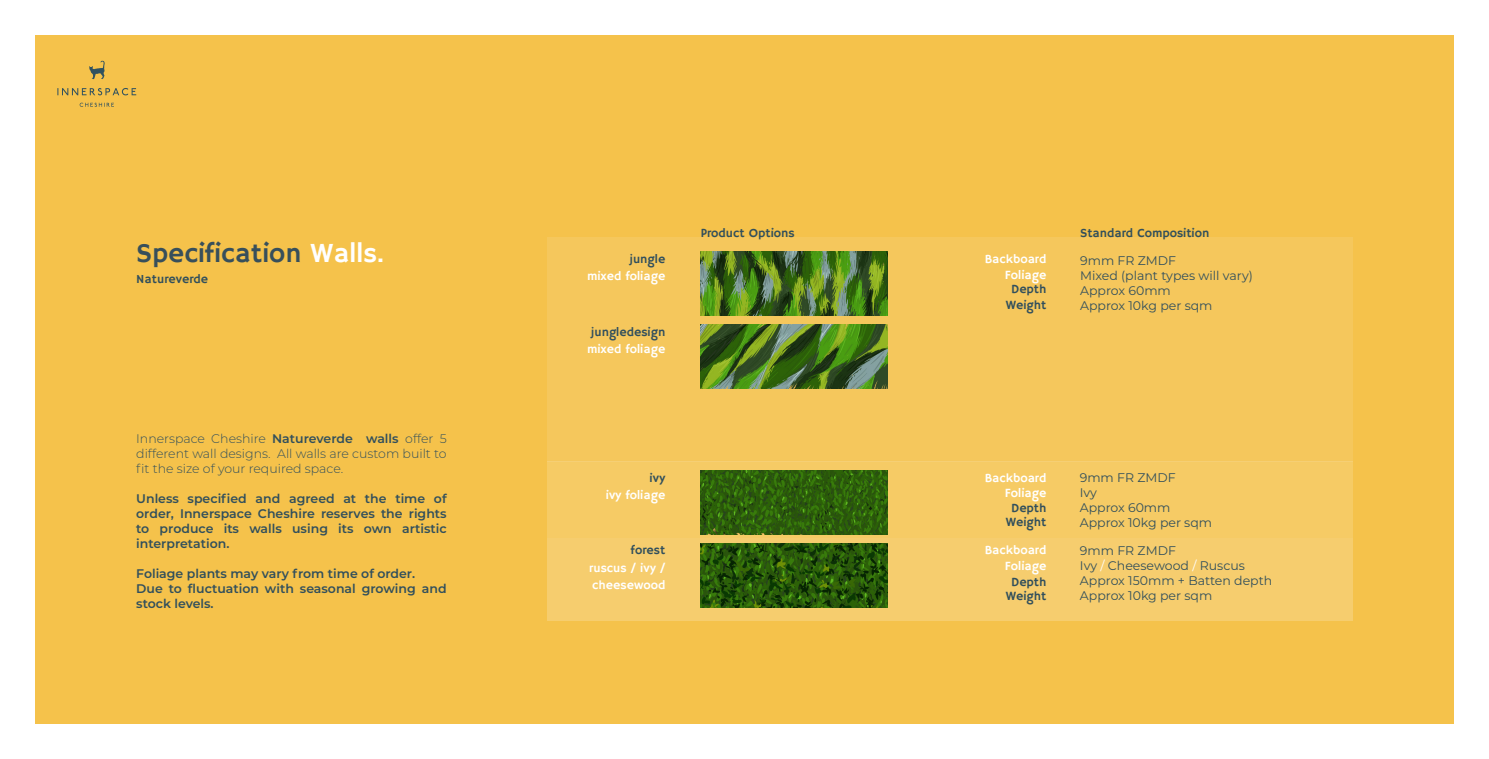
<style>
.page{position:relative;width:1489px;height:759px;background:#fff}
.page>*{position:absolute;margin:0;border:0;box-sizing:border-box;transform-origin:0 0}
.t1{font:27.5px "Hammersmith One";color:#374f5b}
.t2{font:600 12.5px/15px "Montserrat";color:#314f5c;text-align:justify}
.t3{font:12.5px "Montserrat";color:#314f5c}
.t4{font:300 12.5px/15px "Montserrat";color:#314f5c;text-align:justify}
.t5{font:12.5px "Hammersmith One";color:#314f5c}
.t6{font:12.5px/17.5px "Hammersmith One";color:#fff}
.s1{color:#fff}
.s2{font-weight:600}
</style>
<div class="page">
<div style="left:35px;top:35px;width:1418px;height:688px;background:#f5c24b"></div>
<div style="left:547px;top:538px;width:806px;height:83px;background:#f6cd6e"></div>
<div style="left:547px;top:237px;width:806px;height:224px;background:#f5c75c"></div>
<div style="left:547px;top:461px;width:806px;height:77px;background:#f6cb65"></div>
<svg style="left:57px;top:88px;width:79px;height:7px"></svg>
<svg style="left:80px;top:103px;width:34px;height:4px"></svg>
<svg style="left:89px;top:61px;width:16px;height:18px"></svg>
<img style="left:700px;top:251px;width:187px;height:64px">
<img style="left:700px;top:324px;width:187px;height:64px">
<img style="left:700px;top:470px;width:187px;height:64px">
<img style="left:700px;top:543px;width:187px;height:64px">
<p class="t1" style="left:136px;top:237px;width:249px">Specification <span class="s1">Walls.</span></p>
<p class="t5" style="left:136px;top:272px;width:73px">Natureverde</p>
<p class="t4" style="left:136px;top:431px;width:312px">Innerspace Cheshire <span class="s2">Natureverde walls</span> offer 5 different wall designs. All walls are custom built to fit the size of your required space.</p>
<p class="t2" style="left:136px;top:490px;width:312px">Unless specified and agreed at the time of order, Innerspace Cheshire reserves the rights to produce its walls using its own artistic interpretation.</p>
<p class="t2" style="left:136px;top:565px;width:280px">Foliage plants may vary from time of order.</p>
<p class="t2" style="left:136px;top:580px;width:312px">Due to fluctuation with seasonal growing and stock levels.</p>
<p class="t5" style="left:630px;top:251px;width:37px">jungle</p>
<p class="t6" style="left:587px;top:268px;width:80px">mixed foliage</p>
<p class="t5" style="left:591px;top:324px;width:76px">jungledesign</p>
<p class="t6" style="left:587px;top:341px;width:80px">mixed foliage</p>
<p class="t5" style="left:700px;top:225px;width:95px">Product Options</p>
<p class="t5" style="left:649px;top:470px;width:17px">ivy</p>
<p class="t6" style="left:606px;top:486px;width:61px">ivy foliage</p>
<p class="t5" style="left:631px;top:543px;width:36px">forest</p>
<p class="t6" style="left:589px;top:559px;width:78px">ruscus / ivy / cheesewood</p>
<p class="t6" style="left:984px;top:250px;width:63px">Backboard</p>
<p class="t6" style="left:1004px;top:266px;width:43px">Foliage</p>
<p class="t5" style="left:1010px;top:281px;width:37px">Depth</p>
<p class="t5" style="left:1005px;top:297px;width:42px">Weight</p>
<p class="t5" style="left:1080px;top:225px;width:131px">Standard Composition</p>
<p class="t3" style="left:1080px;top:251px;width:97px">9mm FR ZMDF</p>
<p class="t3" style="left:1080px;top:266px;width:174px">Mixed (plant types will vary)</p>
<p class="t3" style="left:1080px;top:281px;width:92px">Approx 60mm</p>
<p class="t3" style="left:1080px;top:296px;width:134px">Approx 10kg per sqm</p>
<p class="t6" style="left:984px;top:469px;width:63px">Backboard</p>
<p class="t6" style="left:1004px;top:484px;width:43px">Foliage</p>
<p class="t5" style="left:1010px;top:500px;width:37px">Depth</p>
<p class="t5" style="left:1005px;top:515px;width:42px">Weight</p>
<p class="t6" style="left:984px;top:542px;width:63px">Backboard</p>
<p class="t6" style="left:1004px;top:558px;width:43px">Foliage</p>
<p class="t5" style="left:1010px;top:574px;width:37px">Depth</p>
<p class="t5" style="left:1005px;top:589px;width:42px">Weight</p>
<p class="t3" style="left:1079px;top:468px;width:97px">9mm FR ZMDF</p>
<p class="t3" style="left:1079px;top:483px;width:19px">Ivy</p>
<p class="t3" style="left:1079px;top:498px;width:92px">Approx 60mm</p>
<p class="t3" style="left:1079px;top:513px;width:134px">Approx 10kg per sqm</p>
<p class="t3" style="left:1079px;top:542px;width:97px">9mm FR ZMDF</p>
<p class="t3" style="left:1079px;top:557px;width:166px">Ivy <span class="s1">/</span> Cheesewood <span class="s1">/</span> Ruscus</p>
<p class="t3" style="left:1079px;top:572px;width:194px">Approx 150mm + Batten depth</p>
<p class="t3" style="left:1079px;top:587px;width:134px">Approx 10kg per sqm</p>
</div>
